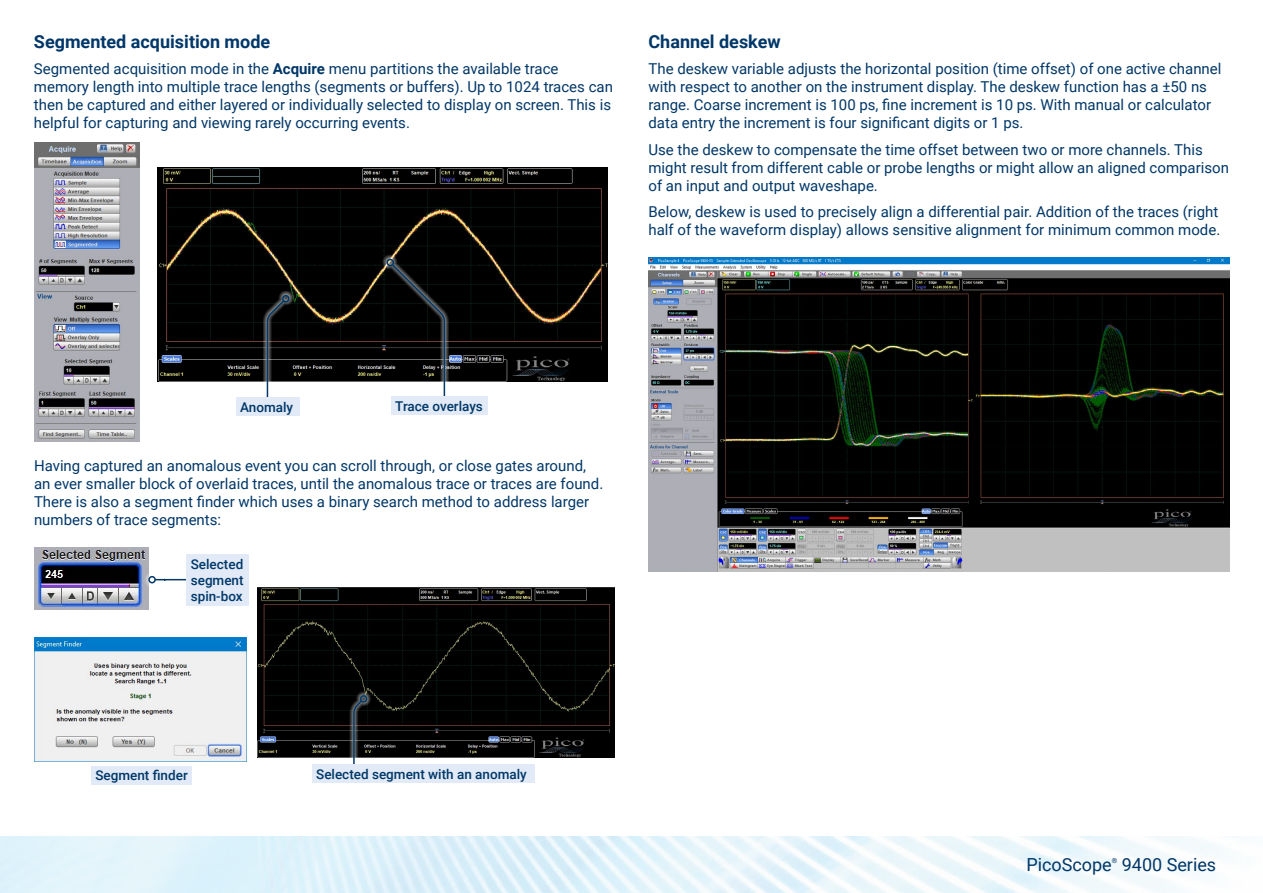
<style>
.page{position:relative;width:1263px;height:893px;background:#fff}
.page>*{position:absolute;margin:0;border:0;box-sizing:border-box;transform-origin:0 0}
.t1{font:700 18px "Roboto";color:#003768}
.t2{font:18px "Roboto";color:#003768}
.t3{font:15px/18px "Roboto";color:#003768}
.t4{font:500 13.5px/16.2px "Roboto";color:#003768;text-align:justify}
.t5{font:7.05px "Roboto";color:#003768}
.s1{font-weight:700}
</style>
<div class="page">
<img style="left:0;top:836px;width:1219px;height:57px">
<img style="left:648px;top:257px;width:581px;height:315px">
<img style="left:34px;top:143px;width:106px;height:298px">
<img style="left:158px;top:168px;width:450px;height:214px">
<svg style="left:263px;top:291px;width:31px;height:107px"></svg>
<svg style="left:266px;top:299px;width:20px;height:99px;background:#393d41"></svg>
<div style="left:282px;top:295px;width:8px;height:7px;border:2px solid #003768;border-radius:50%"></div>
<svg style="left:383px;top:255px;width:66px;height:127px;background:#121311"></svg>
<svg style="left:390px;top:263px;width:56px;height:133px;background:#262829"></svg>
<div style="left:386px;top:259px;width:8px;height:7px;border:2px solid #003768;border-radius:50%"></div>
<div style="left:236px;top:398px;width:64px;height:18px;background:#e1eaf6"></div>
<div style="left:391px;top:396px;width:96px;height:19px;background:#e1eaf6"></div>
<img style="left:258px;top:587px;width:356px;height:171px">
<svg style="left:349px;top:691px;width:22px;height:67px"></svg>
<svg style="left:352px;top:699px;width:12px;height:65px"></svg>
<div style="left:360px;top:695px;width:7px;height:8px;border:2px solid #003768;border-radius:50%"></div>
<div style="left:312px;top:764px;width:223px;height:19px;background:#e1eaf6"></div>
<img style="left:34px;top:638px;width:212px;height:123px">
<div style="left:91px;top:766px;width:101px;height:19px;background:#e1eaf6"></div>
<img style="left:34px;top:547px;width:114px;height:63px">
<svg style="left:144px;top:572px;width:43px;height:15px"></svg>
<hr style="left:155px;top:579px;width:43px;height:1px;background:#003768">
<div style="left:148px;top:576px;width:8px;height:7px;border:2px solid #003768;border-radius:50%"></div>
<div style="left:187px;top:554px;width:62px;height:51px;background:#e1eaf6"></div>
<p class="t1" style="left:34px;top:29px;width:238px">Segmented acquisition mode</p>
<p class="t3" style="left:34px;top:59px;width:580px">Segmented acquisition mode in the <span class="s1">Acquire</span> menu partitions the available trace memory length into multiple trace lengths (segments or buffers). Up to 1024 traces can then be captured and either layered or individually selected to display on screen. This is helpful for capturing and viewing rarely occurring events.</p>
<p class="t1" style="left:648px;top:29px;width:134px">Channel deskew</p>
<p class="t3" style="left:648px;top:59px;width:574px">The deskew variable adjusts the horizontal position (time offset) of one active channel with respect to another on the instrument display. The deskew function has a ±50 ns range. Coarse increment is 100 ps, fine increment is 10 ps. With manual or calculator data entry the increment is four significant digits or 1 ps.</p>
<p class="t3" style="left:648px;top:140px;width:582px">Use the deskew to compensate the time offset between two or more channels. This might result from different cable or probe lengths or might allow an aligned comparison of an input and output waveshape.</p>
<p class="t3" style="left:648px;top:202px;width:573px">Below, deskew is used to precisely align a differential pair. Addition of the traces (right half of the waveform display) allows sensitive alignment for minimum common mode.</p>
<p class="t4" style="left:240px;top:399px;width:54px">Anomaly</p>
<p class="t4" style="left:395px;top:397px;width:89px">Trace overlays</p>
<p class="t3" style="left:34px;top:457px;width:571px">Having captured an anomalous event you can scroll through, or close gates around, an ever smaller block of overlaid traces, until the anomalous trace or traces are found.<br>There is also a segment finder which uses a binary search method to address larger numbers of trace segments:</p>
<p class="t4" style="left:191px;top:555px;width:54px">Selected segment spin-box</p>
<p class="t4" style="left:95px;top:767px;width:94px">Segment finder</p>
<p class="t4" style="left:316px;top:765px;width:212px">Selected segment with an anomaly</p>
<p class="t2" style="left:1026px;top:852px;width:87px">PicoScope</p>
<p class="t5" style="left:1112px;top:855px;width:7px">®</p>
<p class="t2" style="left:1122px;top:852px;width:96px">9400 Series</p>
</div>
